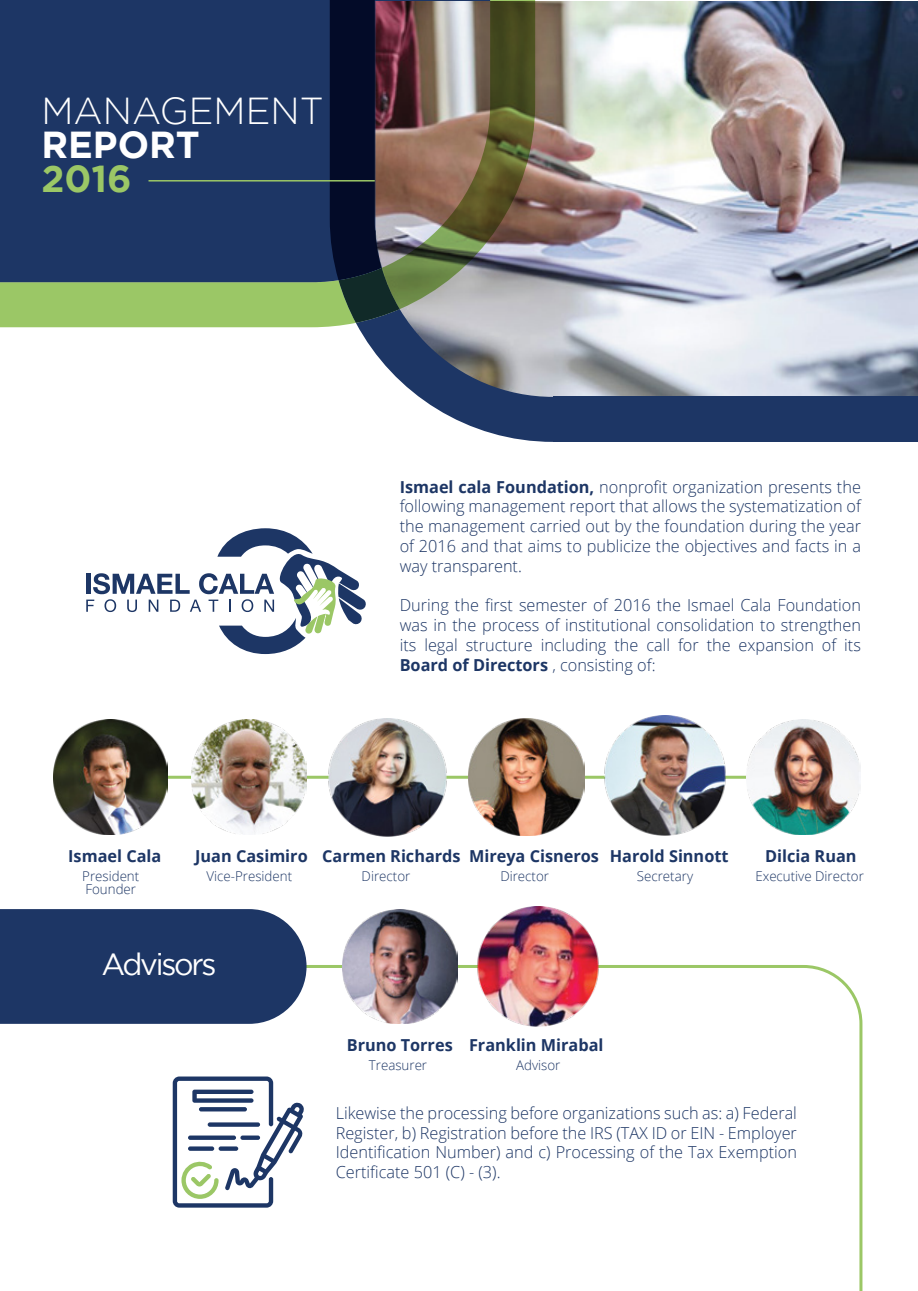
<style>
.page{position:relative;width:918px;height:1291px;background:#fff}
.page>*{position:absolute;margin:0;border:0;box-sizing:border-box;transform-origin:0 0}
.t1{font:300 37.5px "Gotham";color:#fff}
.t2{font:700 37.5px "Gotham";color:#fff}
.t3{font:700 37.5px "Gotham";color:#9bc766}
.t4{font:30.6px "Gotham";letter-spacing:-.075em;color:#fff}
.t5{font:300 16.5px/19.8px "Open Sans";color:#1d3665;text-align:justify}
.t6{font:700 16.5px "Open Sans";color:#1d3665}
.t7{font:300 13.5px/13.5px "Open Sans";color:#1d3665}
.s1{font-weight:700}
</style>
<div class="page">
<img style="left:535px;top:1px;width:383px;height:308px">
<hr style="left:98px;top:775px;width:712px;height:3px;background:#9bc766">
<svg style="left:86px;top:528px;width:280px;height:126px"></svg>
<svg style="left:358px;top:309px;width:560px;height:133px"></svg>
<div style="left:553px;top:397px;width:365px;height:45px;background:#1d3665"></div>
<img style="left:53px;top:720px;width:115px;height:114px">
<img style="left:192px;top:720px;width:115px;height:114px">
<svg style="left:0;top:0;width:535px;height:327px;background:#445260"></svg>
<hr style="left:149px;top:180px;width:226px;height:1px;background:#9bc766">
<svg style="left:95px;top:963px;width:768px;height:327px"></svg>
<div style="left:0;top:909px;width:307px;height:114px;background:#1d3665"></div>
<img style="left:746px;top:720px;width:115px;height:114px">
<img style="left:342px;top:909px;width:115px;height:114px">
<svg style="left:173px;top:1076px;width:131px;height:131px"></svg>
<img style="left:469px;top:718px;width:115px;height:117px">
<img style="left:600px;top:715px;width:130px;height:120px">
<img style="left:324px;top:718px;width:128px;height:118px">
<img style="left:473px;top:906px;width:130px;height:120px">
<h1 class="t1" style="left:41px;top:90px;width:284px">MANAGEMENT</h1>
<h1 class="t2" style="left:41px;top:123px;width:160px">REPORT</h1>
<h1 class="t3" style="left:41px;top:157px;width:92px">2016</h1>
<p class="t5" style="left:400px;top:476px;width:463px"><span class="s1">Ismael cala Foundation,</span> nonprofit organization presents the following management report that allows the systematization of the management carried out by the foundation during the year of 2016 and that aims to publicize the objectives and facts in a way transparent.</p>
<p class="t5" style="left:400px;top:595px;width:463px">During the first semester of 2016 the Ismael Cala Foundation was in the process of institutional consolidation to strengthen its legal structure including the call for the expansion of its <span class="s1">Board of Directors</span> , consisting of:</p>
<p class="t6" style="left:68px;top:844px;width:95px">Ismael Cala</p>
<p class="t6" style="left:195px;top:844px;width:535px">Juan Casimiro Carmen Richards Mireya Cisneros Harold Sinnott</p>
<p class="t6" style="left:765px;top:844px;width:93px">Dilcia Ruan</p>
<p class="t7" style="left:82px;top:868px;width:59px">President<br>Founder</p>
<p class="t7" style="left:206px;top:868px;width:87px">Vice-President</p>
<p class="t7" style="left:362px;top:868px;width:50px">Director</p>
<p class="t7" style="left:500px;top:868px;width:50px">Director</p>
<p class="t7" style="left:637px;top:868px;width:58px">Secretary</p>
<p class="t7" style="left:755px;top:868px;width:110px">Executive Director</p>
<h2 class="t4" style="left:102px;top:947px;width:116px">Advisors</h2>
<p class="t6" style="left:347px;top:1033px;width:108px">Bruno Torres</p>
<p class="t7" style="left:369px;top:1057px;width:60px">Treasurer</p>
<p class="t6" style="left:469px;top:1033px;width:136px">Franklin Mirabal</p>
<p class="t7" style="left:516px;top:1057px;width:46px">Advisor</p>
<p class="t5" style="left:336px;top:1102px;width:463px">Likewise the processing before organizations such as: a) Federal Register, b) Registration before the IRS (TAX ID or EIN - Employer Identification Number) and c) Processing of the Tax Exemption Certificate 501 (C) - (3).</p>
</div>
